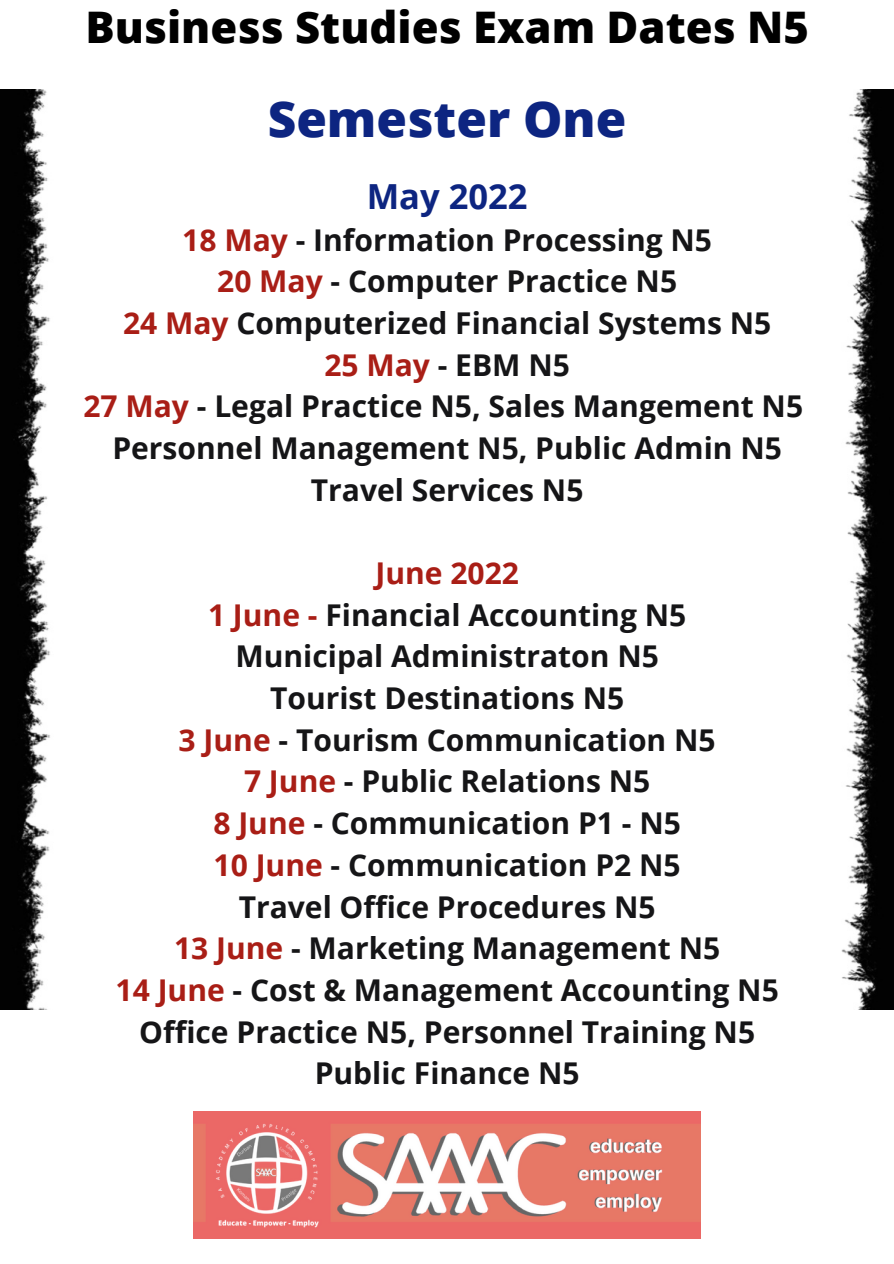
<style>
.page{position:relative;width:894px;height:1264px;background:#fff}
.page>*{position:absolute;margin:0;border:0;box-sizing:border-box;transform-origin:0 0}
.t1{font:800 49.5px "Open Sans";color:#0d2581}
.t2{font:800 43.5px "Open Sans";color:#000}
.t3{font:700 34.5px "Open Sans";color:#0d2581}
.t4{font:700 30px "Open Sans";color:#151517}
.t5{font:700 30px "Open Sans";color:#a91e16}
.s1{color:#a91e16}
</style>
<div class="page">
<img style="left:193px;top:1111px;width:507px;height:127px">
<img style="left:0;top:89px;width:893px;height:920px">
<p class="t2" style="left:85px;top:-4px;width:725px">Business Studies Exam Dates N5</p>
<p class="t1" style="left:268px;top:84px;width:360px">Semester One</p>
<p class="t3" style="left:366px;top:172px;width:162px">May 2022</p>
<p class="t4" style="left:182px;top:218px;width:531px"><span class="s1">18 May</span> - Information Processing N5</p>
<p class="t4" style="left:217px;top:260px;width:461px"><span class="s1">20 May</span> - Computer Practice N5</p>
<p class="t4" style="left:123px;top:302px;width:649px"><span class="s1">24 May</span> Computerized Financial Systems N5</p>
<p class="t4" style="left:324px;top:343px;width:247px"><span class="s1">25 May</span> - EBM N5</p>
<p class="t4" style="left:83px;top:385px;width:721px"><span class="s1">27 May</span> - Legal Practice N5, Sales Mangement N5</p>
<p class="t4" style="left:112px;top:427px;width:671px">Personnel Management N5, Public Admin N5</p>
<p class="t4" style="left:311px;top:468px;width:274px">Travel Services N5</p>
<p class="t5" style="left:375px;top:552px;width:145px">June 2022</p>
<p class="t4" style="left:208px;top:593px;width:479px"><span class="s1">1 June -</span> Financial Accounting N5</p>
<p class="t4" style="left:235px;top:635px;width:425px">Municipal Administraton N5</p>
<p class="t4" style="left:270px;top:677px;width:355px">Tourist Destinations N5</p>
<p class="t4" style="left:179px;top:718px;width:538px"><span class="s1">3 June</span> - Tourism Communication N5</p>
<p class="t4" style="left:244px;top:760px;width:407px"><span class="s1">7 June</span> - Public Relations N5</p>
<p class="t4" style="left:213px;top:802px;width:469px"><span class="s1">8 June</span> - Communication P1 - N5</p>
<p class="t4" style="left:213px;top:843px;width:468px"><span class="s1">10 June</span> - Communication P2 N5</p>
<p class="t4" style="left:238px;top:885px;width:418px">Travel Office Procedures N5</p>
<p class="t4" style="left:174px;top:927px;width:547px"><span class="s1">13 June</span> - Marketing Management N5</p>
<p class="t4" style="left:115px;top:968px;width:664px"><span class="s1">14 June</span> - Cost &amp; Management Accounting N5</p>
<p class="t4" style="left:139px;top:1010px;width:617px">Office Practice N5, Personnel Training N5</p>
<p class="t4" style="left:314px;top:1052px;width:266px">Public Finance N5</p>
</div>
